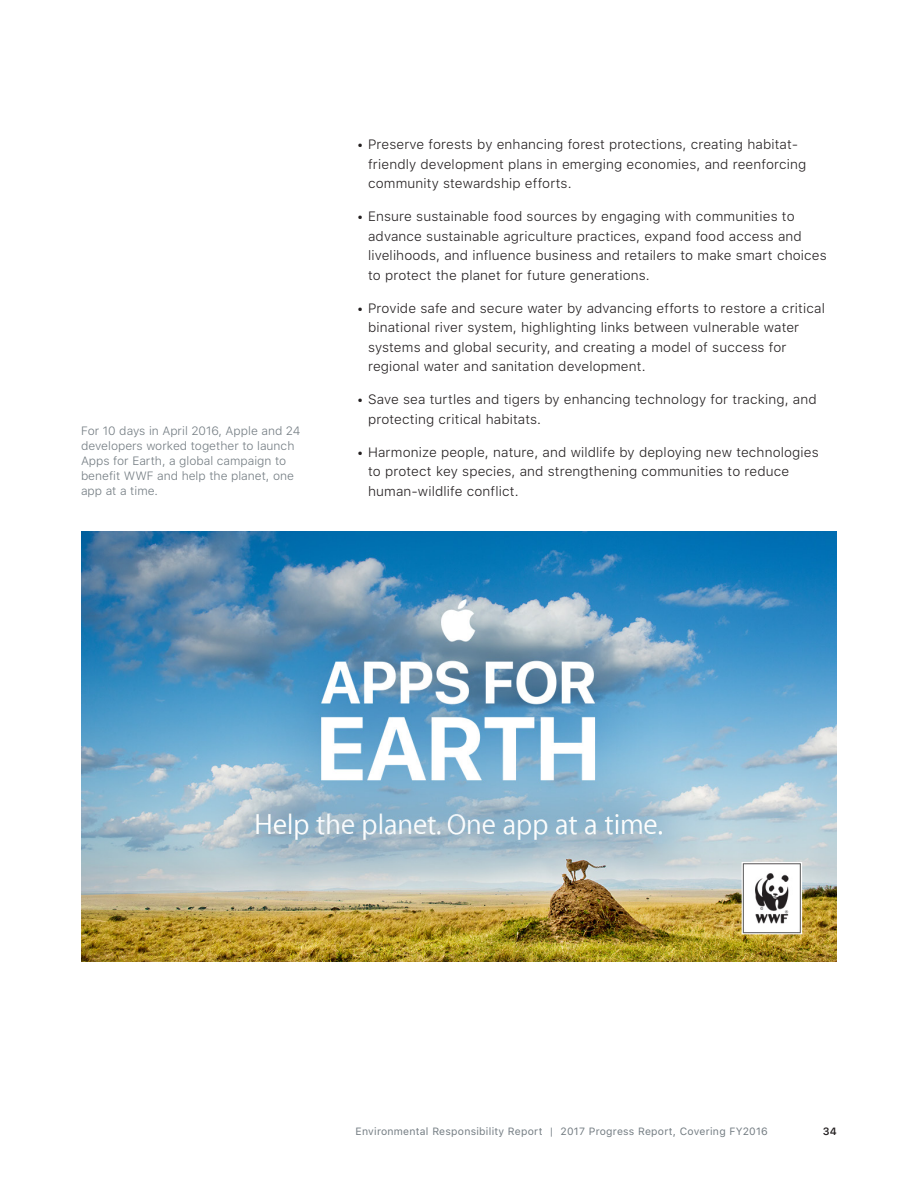
<style>
.page{position:relative;width:918px;height:1188px;background:#fff}
.page>*{position:absolute;margin:0;border:0;box-sizing:border-box;transform-origin:0 0}
.body{font:300 13.5px/19.5px "SF Pro Text";letter-spacing:.01em;color:#231f20}
.captions_in_box{font:300 12px/15px "SF Pro Text";color:#737c82}
.t1{font:10.5px "SF Pro Text";letter-spacing:.025em;color:#737c82}
.t2{font:600 10.5px "SF Pro Text";color:#231f20}
</style>
<div class="page">
<img style="left:81px;top:532px;width:756px;height:430px">
<p class="captions_in_box" style="left:81px;top:424px;width:221px">For 10 days in April 2016, Apple and 24 developers worked together to launch<br>Apps for Earth, a global campaign to benefit WWF and help the planet, one app at a time.</p>
<p class="body" style="left:368px;top:135px;width:440px;text-indent:-11px">• Preserve forests by enhancing forest protections, creating habitat&shy;friendly development plans in emerging economies, and reenforcing community stewardship efforts.</p>
<p class="body" style="left:368px;top:207px;width:460px;text-indent:-11px">• Ensure sustainable food sources by engaging with communities to advance sustainable agriculture practices, expand food access and livelihoods, and influence business and retailers to make smart choices to protect the planet for future generations.</p>
<p class="body" style="left:368px;top:299px;width:458px;text-indent:-11px">• Provide safe and secure water by advancing efforts to restore a critical binational river system, highlighting links between vulnerable water systems and global security, and creating a model of success for regional water and sanitation development.</p>
<p class="body" style="left:368px;top:390px;width:450px;text-indent:-11px">• Save sea turtles and tigers by enhancing technology for tracking, and protecting critical habitats.</p>
<p class="body" style="left:368px;top:443px;width:452px;text-indent:-11px">• Harmonize people, nature, and wildlife by deploying new technologies to protect key species, and strengthening communities to reduce human-wildlife conflict.</p>
<p class="t1" style="left:356px;top:1124px;width:414px">Environmental Responsibility Report | 2017 Progress Report, Covering FY2016</p>
<p class="t2" style="left:823px;top:1124px;width:16px">34</p>
</div>
